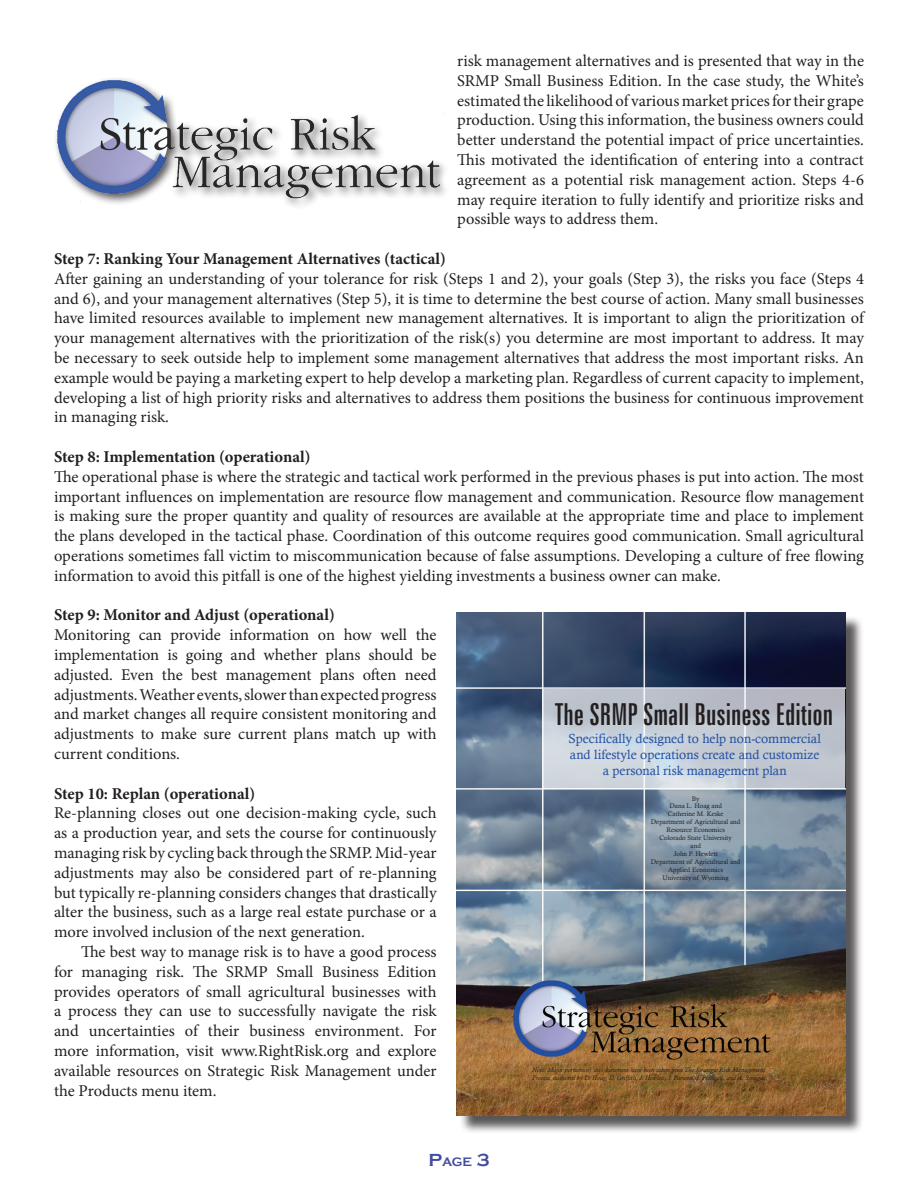
<style>
.page{position:relative;width:918px;height:1188px;background:#fff}
.page>*{position:absolute;margin:0;border:0;box-sizing:border-box;transform-origin:0 0}
.t1{font:extra-condensed 30.3px "Zurich BT";color:#231f20}
.t2{font:16.5px/19.8px "Minion Pro";letter-spacing:-.005em;color:#231f20;text-align:justify}
.t3{font:700 16.5px "Minion Pro";letter-spacing:-.005em;color:#231f20}
.t4{font:13.2px/15.9px "Calisto";color:#224fa2;text-align:center}
.t5{font:700 12.6px "Copperplate Gothic";color:#434da0}
.t6{font:6.6px/7.9px "Calisto";color:#231f20;text-align:center}
.t7{font:italic 6.6px/7.9px "Calisto";color:#231f20}
.s1{font-size:18px}
</style>
<div class="page">
<div style="left:459px;top:615px;width:405px;height:519px;background:#231f20;opacity:.75"></div>
<img style="left:457px;top:613px;width:388px;height:502px">
<svg style="left:543px;top:689px;width:302px;height:99px;background:#c3cad3"></svg>
<img style="left:56px;top:78px;width:388px;height:124px">
<p class="t2" style="left:457px;top:51px;width:408px">risk management alternatives and is presented that way in the SRMP Small Business Edition. In the case study, the White’s estimated the likelihood of various market prices for their grape production. Using this information, the business owners could better understand the potential impact of price uncertainties.<br>This motivated the identification of entering into a contract agreement as a potential risk management action. Steps 4-6 may require iteration to fully identify and prioritize risks and possible ways to address them.</p>
<p class="t3" style="left:54px;top:247px;width:394px">Step 7: Ranking Your Management Alternatives (tactical)</p>
<p class="t2" style="left:54px;top:269px;width:812px">After gaining an understanding of your tolerance for risk (Steps 1 and 2), your goals (Step 3), the risks you face (Steps 4 and 6), and your management alternatives (Step 5), it is time to determine the best course of action. Many small businesses have limited resources available to implement new management alternatives. It is important to align the prioritization of your management alternatives with the prioritization of the risk(s) you determine are most important to address. It may be necessary to seek outside help to implement some management alternatives that address the most important risks. An example would be paying a marketing expert to help develop a marketing plan. Regardless of current capacity to implement, developing a list of high priority risks and alternatives to address them positions the business for continuous improvement in managing risk.</p>
<p class="t3" style="left:54px;top:445px;width:258px">Step 8: Implementation (operational)</p>
<p class="t2" style="left:54px;top:467px;width:812px">The operational phase is where the strategic and tactical work performed in the previous phases is put into action. The most important influences on implementation are resource flow management and communication. Resource flow management is making sure the proper quantity and quality of resources are available at the appropriate time and place to implement the plans developed in the tactical phase. Coordination of this outcome requires good communication. Small agricultural operations sometimes fall victim to miscommunication because of false assumptions. Developing a culture of free flowing information to avoid this pitfall is one of the highest yielding investments a business owner can make.</p>
<p class="t3" style="left:54px;top:603px;width:282px">Step 9: Monitor and Adjust (operational)</p>
<p class="t2" style="left:54px;top:625px;width:384px">Monitoring can provide information on how well the implementation is going and whether plans should be adjusted. Even the best management plans often need adjustments. Weather events, slower than expected progress and market changes all require consistent monitoring and adjustments to make sure current plans match up with current conditions.</p>
<p class="t3" style="left:54px;top:782px;width:203px">Step 10: Replan (operational)</p>
<p class="t2" style="left:54px;top:803px;width:384px">Re-planning closes out one decision-making cycle, such as a production year, and sets the course for continuously managing risk by cycling back through the SRMP. Mid-year adjustments may also be considered part of re-planning but typically re-planning considers changes that drastically alter the business, such as a large real estate purchase or a more involved inclusion of the next generation.</p>
<p class="t2" style="left:54px;top:942px;width:384px;text-indent:27px">The best way to manage risk is to have a good process for managing risk. The SRMP Small Business Edition provides operators of small agricultural businesses with a process they can use to successfully navigate the risk and uncertainties of their business environment. For more information, visit www.RightRisk.org and explore available resources on Strategic Risk Management under the Products menu item.</p>
<h1 class="t1" style="left:555px;top:697px;width:280px">The SRMP Small Business Edition</h1>
<p class="t4" style="left:569px;top:730px;width:254px">Specifically designed to help non-commercial and lifestyle operations create and customize a personal risk management plan</p>
<p class="t6" style="left:651px;top:794px;width:91px">By<br>Dana L. Hoag and<br>Catherine M. Keske<br>Department of Agricultural and<br>Resource Economics<br>Colorado State University<br>and<br>John P. Hewlett<br>Department of Agricultural and<br>Applied Economics<br>University of Wyoming</p>
<p class="t7" style="left:532px;top:1065px;width:237px">Note: Major portions of this document have been taken from The Strategic Risk Management<br>Process, authored by D. Hoag, D. Griffith, J. Hewlett, J. Parsons, J. Pritchett, and A. Sprague.</p>
<p class="t5" style="left:428px;top:1155px;width:63px"><span class="s1">P</span>age <span class="s1">3</span></p>
</div>
